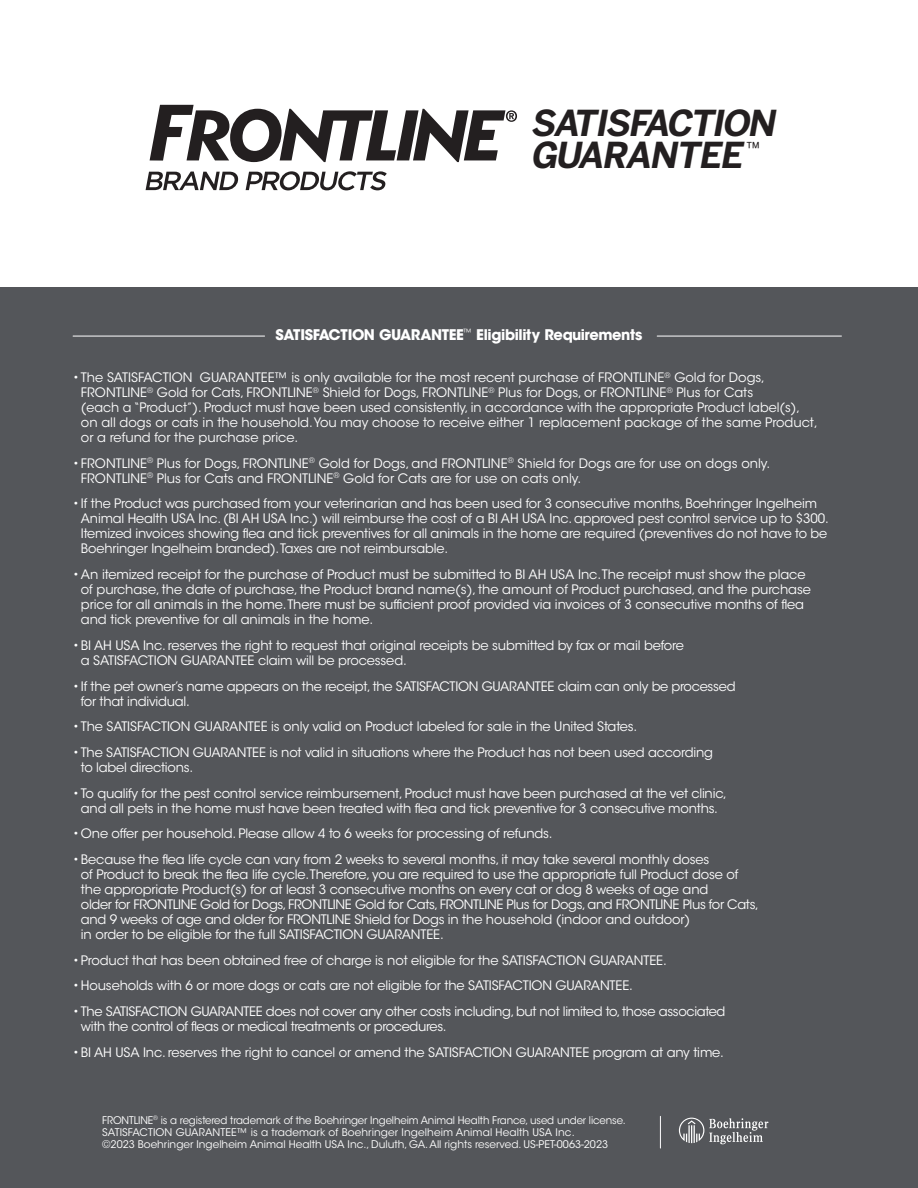
<style>
.page{position:relative;width:918px;height:1188px;background:#fff}
.page>*{position:absolute;margin:0;border:0;box-sizing:border-box;transform-origin:0 0}
.t1{font:italic 700 35.55px "Benton Sans";color:#231f20}
.t2{font:15px "Benton Sans";color:#231f20}
.t3{font:700 14.55px "ITC Avant Garde Std";letter-spacing:-.03em;color:#fff}
.t4{font:13.05px/15px "ITC Avant Garde Std";letter-spacing:-.01em;color:#fff}
.t5{font:10.5px/12px "ITC Avant Garde Std";color:#fff}
</style>
<div class="page">
<div style="left:0;top:287px;width:918px;height:901px;background:#54565a"></div>
<svg style="left:679px;top:1118px;width:89px;height:26px"></svg>
<svg style="left:150px;top:105px;width:367px;height:57px"></svg>
<svg style="left:146px;top:172px;width:93px;height:18px"></svg>
<svg style="left:246px;top:171px;width:141px;height:19px"></svg>
<hr style="left:660px;top:1116px;width:1px;height:32px;background:#fff">
<hr style="left:657px;top:336px;width:184px;height:1px;background:#fff">
<hr style="left:73px;top:336px;width:192px;height:1px;background:#fff">
<p class="t1" style="left:530px;top:102px;width:254px">SATISFACTION</p>
<p class="t1" style="left:530px;top:134px;width:221px">GUARANTEE</p>
<p class="t2" style="left:746px;top:139px;width:15px">™</p>
<p class="t3" style="left:275px;top:325px;width:369px">SATISFACTION GUARANTEE<sup>™</sup> Eligibility Requirements</p>
<p class="t4" style="left:81px;top:370px;width:738px;text-indent:-8px">• The SATISFACTION GUARANTEE™ is only available for the most recent purchase of FRONTLINE<sup>®</sup> Gold for Dogs, FRONTLINE<sup>®</sup> Gold for Cats, FRONTLINE<sup>®</sup> Shield for Dogs, FRONTLINE<sup>®</sup> Plus for Dogs, or FRONTLINE<sup>®</sup> Plus for Cats<br>(each a “Product”). Product must have been used consistently, in accordance with the appropriate Product label(s), on all dogs or cats in the household. You may choose to receive either 1 replacement package of the same Product, or a refund for the purchase price.</p>
<p class="t4" style="left:81px;top:456px;width:691px;text-indent:-8px">• FRONTLINE<sup>®</sup> Plus for Dogs, FRONTLINE<sup>®</sup> Gold for Dogs, and FRONTLINE<sup>®</sup> Shield for Dogs are for use on dogs only.<br>FRONTLINE<sup>®</sup> Plus for Cats and FRONTLINE<sup>®</sup> Gold for Cats are for use on cats only.</p>
<p class="t4" style="left:81px;top:496px;width:749px;text-indent:-8px">• If the Product was purchased from your veterinarian and has been used for 3 consecutive months, Boehringer Ingelheim Animal Health USA Inc. (BI AH USA Inc.) will reimburse the cost of a BI AH USA Inc. approved pest control service up to $300.<br>Itemized invoices showing flea and tick preventives for all animals in the home are required (preventives do not have to be Boehringer Ingelheim branded).Taxes are not reimbursable.</p>
<p class="t4" style="left:81px;top:567px;width:732px;text-indent:-8px">•An itemized receipt for the purchase of Product must be submitted to BI AH USA Inc. The receipt must show the place of purchase, the date of purchase, the Product brand name(s), the amount of Product purchased, and the purchase price for all animals in the home. There must be sufficient proof provided via invoices of 3 consecutive months of flea and tick preventive for all animals in the home.</p>
<p class="t4" style="left:81px;top:638px;width:605px;text-indent:-8px">•BI AH USA Inc. reserves the right to request that original receipts be submitted by fax or mail before a SATISFACTION GUARANTEE claim will be processed.</p>
<p class="t4" style="left:81px;top:679px;width:656px;text-indent:-8px">• If the pet owner’s name appears on the receipt, the SATISFACTION GUARANTEE claim can only be processed for that individual.</p>
<p class="t4" style="left:73px;top:719px;width:566px">• The SATISFACTION GUARANTEE is only valid on Product labeled for sale in the United States.</p>
<p class="t4" style="left:81px;top:745px;width:634px;text-indent:-8px">• The SATISFACTION GUARANTEE is not valid in situations where the Product has not been used according to label directions.</p>
<p class="t4" style="left:73px;top:786px;width:656px;text-align:center">• To qualify for the pest control service reimbursement, Product must have been purchased at the vet clinic, and all pets in the home must have been treated with flea and tick preventive for 3 consecutive months.</p>
<p class="t4" style="left:73px;top:826px;width:481px">•One offer per household. Please allow 4 to 6 weeks for processing of refunds.</p>
<p class="t4" style="left:81px;top:852px;width:679px;text-indent:-8px">•Because the flea life cycle can vary from 2 weeks to several months, it may take several monthly doses<br>of Product to break the flea life cycle.Therefore, you are required to use the appropriate full Product dose of the appropriate Product(s) for at least 3 consecutive months on every cat or dog 8 weeks of age and<br>older for FRONTLINE Gold for Dogs, FRONTLINE Gold for Cats, FRONTLINE Plus for Dogs, and FRONTLINE Plus for Cats, and 9 weeks of age and older for FRONTLINE Shield for Dogs in the household (indoor and outdoor)<br>in order to be eligible for the full SATISFACTION GUARANTEE.</p>
<p class="t4" style="left:73px;top:953px;width:596px">•Product that has been obtained free of charge is not eligible for the SATISFACTION GUARANTEE.</p>
<p class="t4" style="left:73px;top:978px;width:562px">•Households with 6 or more dogs or cats are not eligible for the SATISFACTION GUARANTEE.</p>
<p class="t4" style="left:81px;top:1004px;width:646px;text-indent:-8px">• The SATISFACTION GUARANTEE does not cover any other costs including, but not limited to, those associated with the control of fleas or medical treatments or procedures.</p>
<p class="t4" style="left:73px;top:1045px;width:653px">•BI AH USA Inc. reserves the right to cancel or amend the SATISFACTION GUARANTEE program at any time.</p>
<p class="t5" style="left:102px;top:1114px;width:525px">FRONTLINE<sup>®</sup> is a registered trademark of the Boehringer Ingelheim Animal Health France, used under license.<br>SATISFACTION GUARANTEE™ is a trademark of Boehringer Ingelheim Animal Health USA Inc.<br>©2023 Boehringer Ingelheim Animal Health USA Inc., Duluth, GA. All rights reserved. US-PET-0063-2023</p>
</div>
